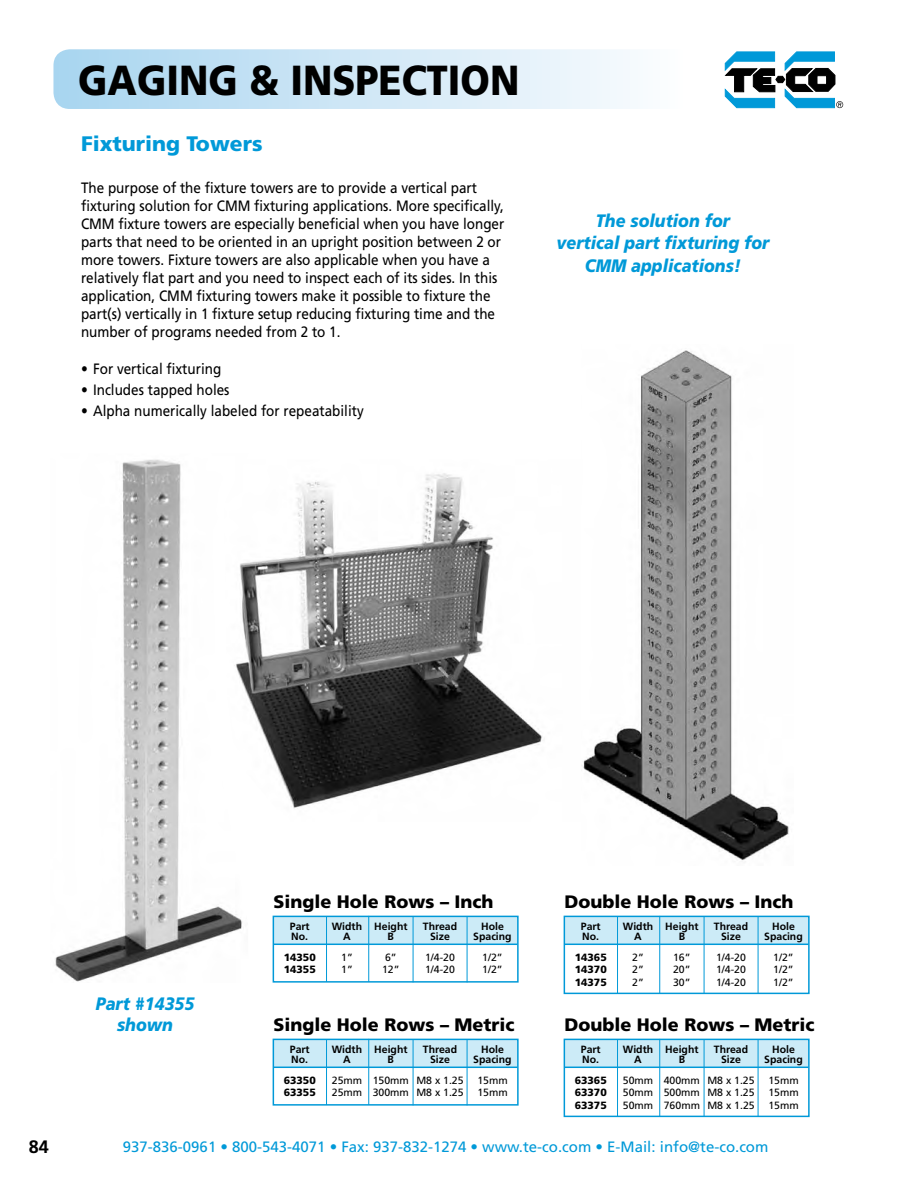
<style>
.page{position:relative;width:918px;height:1188px;background:#fff}
.page>*{position:absolute;margin:0;border:0;box-sizing:border-box;transform-origin:0 0}
.t1{font:900 42px "Frutiger";color:#000;scale:.9 1}
.t2{font:900 21px "Frutiger";color:#0099d8}
.t3{font:900 18px "Frutiger";color:#000}
.t4{font:italic 900 18px/22.5px "Frutiger";color:#0099d8;text-align:center;scale:.9 1}
.t5{font:700 18px "Frutiger";color:#000}
.t6{font:15px/18px "Frutiger";color:#000;scale:.9 1}
.t7{font:15px "Frutiger";color:#0099d8}
.t8{font:10.5px "Frutiger";color:#000}
.t9{font:700 10.5px "Frutiger";color:#000}
.t10{font:900 10.5px "Frutiger";color:#000}
</style>
<div class="page">
<div style="left:53px;top:49px;width:639px;height:60px;background:linear-gradient(to right,#a7d4ef,#fdfdfe);border-radius:16px"></div>
<svg style="left:725px;top:52px;width:118px;height:56px"></svg>
<img style="left:248px;top:473px;width:294px;height:336px">
<div style="left:273px;top:1039px;width:245px;height:28px;background:#ccebf7"></div>
<hr style="left:273px;top:1067px;width:244px;height:1px;background:#0099d8">
<img style="left:583px;top:350px;width:206px;height:511px">
<img style="left:55px;top:459px;width:193px;height:523px">
<div style="left:273px;top:1039px;width:246px;height:67px;border:2px solid #0099d8"></div>
<hr style="left:326px;top:1039px;width:1px;height:66px;background:#0099d8">
<hr style="left:413px;top:1039px;width:1px;height:66px;background:#0099d8">
<hr style="left:368px;top:1039px;width:1px;height:66px;background:#0099d8">
<hr style="left:467px;top:1039px;width:1px;height:66px;background:#0099d8">
<div style="left:564px;top:1039px;width:245px;height:28px;background:#ccebf7"></div>
<hr style="left:564px;top:1067px;width:244px;height:1px;background:#0099d8">
<div style="left:564px;top:1039px;width:246px;height:78px;border:2px solid #0099d8"></div>
<hr style="left:617px;top:1039px;width:1px;height:77px;background:#0099d8">
<hr style="left:704px;top:1039px;width:1px;height:78px;background:#0099d8">
<hr style="left:659px;top:1039px;width:1px;height:77px;background:#0099d8">
<hr style="left:758px;top:1039px;width:1px;height:78px;background:#0099d8">
<div style="left:273px;top:916px;width:245px;height:28px;background:#ccebf7"></div>
<hr style="left:273px;top:944px;width:244px;height:1px;background:#0099d8">
<div style="left:273px;top:916px;width:246px;height:67px;border:2px solid #0099d8"></div>
<hr style="left:326px;top:916px;width:1px;height:66px;background:#0099d8">
<hr style="left:413px;top:916px;width:1px;height:66px;background:#0099d8">
<hr style="left:368px;top:916px;width:1px;height:66px;background:#0099d8">
<hr style="left:467px;top:916px;width:1px;height:66px;background:#0099d8">
<div style="left:564px;top:916px;width:245px;height:28px;background:#ccebf7"></div>
<hr style="left:564px;top:944px;width:244px;height:1px;background:#0099d8">
<div style="left:564px;top:916px;width:246px;height:78px;border:2px solid #0099d8"></div>
<hr style="left:617px;top:916px;width:1px;height:77px;background:#0099d8">
<hr style="left:704px;top:916px;width:1px;height:78px;background:#0099d8">
<hr style="left:659px;top:916px;width:1px;height:77px;background:#0099d8">
<hr style="left:758px;top:916px;width:1px;height:78px;background:#0099d8">
<h1 class="t1" style="left:78px;top:55px;width:492px">GAGING &amp; INSPECTION</h1>
<h2 class="t2" style="left:81px;top:131px;width:183px">Fixturing Towers</h2>
<p class="t6" style="left:81px;top:179px;width:472px">The purpose of the fixture towers are to provide a vertical part fixturing solution for CMM fixturing applications. More specifically, CMM fixture towers are especially beneficial when you have longer parts that need to be oriented in an upright position between 2 or more towers. Fixture towers are also applicable when you have a relatively flat part and you need to inspect each of its sides. In this application, CMM fixturing towers make it possible to fixture the part(s) vertically in 1 fixture setup reducing fixturing time and the number of programs needed from 2 to 1.</p>
<p class="t6" style="left:81px;top:360px;width:157px">• For vertical fixturing</p>
<p class="t6" style="left:81px;top:381px;width:167px">• Includes tapped holes</p>
<p class="t6" style="left:81px;top:402px;width:316px">• Alpha numerically labeled for repeatability</p>
<p class="t4" style="left:557px;top:209px;width:238px">The solution for<br>vertical part fixturing for<br>CMM applications!</p>
<p class="t4" style="left:96px;top:993px;width:111px;line-height:21px">Part #14355 shown</p>
<p class="t3" style="left:273px;top:891px;width:222px">Single Hole Rows – Inch</p>
<p class="t3" style="left:564px;top:891px;width:231px">Double Hole Rows – Inch</p>
<p class="t9" style="left:290px;top:920px;width:21px">Part</p>
<p class="t9" style="left:332px;top:920px;width:77px">Width Height</p>
<p class="t9" style="left:423px;top:920px;width:36px">Thread</p>
<p class="t9" style="left:481px;top:920px;width:24px">Hole</p>
<p class="t9" style="left:291px;top:930px;width:18px">No.</p>
<p class="t9" style="left:343px;top:930px;width:9px">A</p>
<p class="t9" style="left:388px;top:930px;width:8px">B</p>
<p class="t9" style="left:430px;top:930px;width:21px">Size</p>
<p class="t9" style="left:473px;top:930px;width:40px">Spacing</p>
<p class="t10" style="left:284px;top:951px;width:34px">14350</p>
<p class="t8" style="left:341px;top:951px;width:13px">1”</p>
<p class="t8" style="left:385px;top:951px;width:13px">6”</p>
<p class="t8" style="left:425px;top:951px;width:31px">1/4-20</p>
<p class="t8" style="left:482px;top:951px;width:22px">1/2”</p>
<p class="t10" style="left:284px;top:963px;width:34px">14355</p>
<p class="t8" style="left:341px;top:964px;width:13px">1”</p>
<p class="t8" style="left:382px;top:964px;width:19px">12”</p>
<p class="t8" style="left:425px;top:964px;width:31px">1/4-20</p>
<p class="t8" style="left:482px;top:964px;width:22px">1/2”</p>
<p class="t9" style="left:581px;top:920px;width:21px">Part</p>
<p class="t9" style="left:623px;top:920px;width:77px">Width Height</p>
<p class="t9" style="left:714px;top:920px;width:36px">Thread</p>
<p class="t9" style="left:772px;top:920px;width:24px">Hole</p>
<p class="t9" style="left:582px;top:930px;width:18px">No.</p>
<p class="t9" style="left:634px;top:930px;width:9px">A</p>
<p class="t9" style="left:679px;top:930px;width:8px">B</p>
<p class="t9" style="left:721px;top:930px;width:21px">Size</p>
<p class="t9" style="left:764px;top:930px;width:40px">Spacing</p>
<p class="t10" style="left:575px;top:951px;width:34px">14365</p>
<p class="t8" style="left:632px;top:951px;width:13px">2”</p>
<p class="t8" style="left:673px;top:951px;width:19px">16”</p>
<p class="t8" style="left:716px;top:951px;width:31px">1/4-20</p>
<p class="t8" style="left:773px;top:951px;width:22px">1/2”</p>
<p class="t10" style="left:575px;top:963px;width:34px">14370</p>
<p class="t8" style="left:632px;top:964px;width:13px">2”</p>
<p class="t8" style="left:673px;top:964px;width:19px">20”</p>
<p class="t8" style="left:716px;top:964px;width:31px">1/4-20</p>
<p class="t8" style="left:773px;top:964px;width:22px">1/2”</p>
<p class="t10" style="left:575px;top:976px;width:34px">14375</p>
<p class="t8" style="left:632px;top:976px;width:13px">2”</p>
<p class="t8" style="left:673px;top:976px;width:19px">30”</p>
<p class="t8" style="left:716px;top:976px;width:31px">1/4-20</p>
<p class="t8" style="left:773px;top:976px;width:22px">1/2”</p>
<p class="t3" style="left:273px;top:1014px;width:243px">Single Hole Rows – Metric</p>
<p class="t3" style="left:564px;top:1014px;width:252px">Double Hole Rows – Metric</p>
<p class="t9" style="left:290px;top:1043px;width:21px">Part</p>
<p class="t9" style="left:332px;top:1043px;width:77px">Width Height</p>
<p class="t9" style="left:423px;top:1043px;width:36px">Thread</p>
<p class="t9" style="left:481px;top:1043px;width:24px">Hole</p>
<p class="t9" style="left:291px;top:1053px;width:18px">No.</p>
<p class="t9" style="left:343px;top:1053px;width:9px">A</p>
<p class="t9" style="left:388px;top:1053px;width:8px">B</p>
<p class="t9" style="left:430px;top:1053px;width:21px">Size</p>
<p class="t9" style="left:473px;top:1053px;width:40px">Spacing</p>
<p class="t10" style="left:284px;top:1074px;width:34px">63350</p>
<p class="t8" style="left:332px;top:1074px;width:133px">25mm 150mm M8 x 1.25</p>
<p class="t8" style="left:477px;top:1074px;width:32px">15mm</p>
<p class="t10" style="left:284px;top:1086px;width:34px">63355</p>
<p class="t8" style="left:332px;top:1087px;width:133px">25mm 300mm M8 x 1.25</p>
<p class="t8" style="left:477px;top:1087px;width:32px">15mm</p>
<p class="t9" style="left:581px;top:1043px;width:21px">Part</p>
<p class="t9" style="left:623px;top:1043px;width:77px">Width Height</p>
<p class="t9" style="left:714px;top:1043px;width:36px">Thread</p>
<p class="t9" style="left:772px;top:1043px;width:24px">Hole</p>
<p class="t9" style="left:582px;top:1053px;width:18px">No.</p>
<p class="t9" style="left:634px;top:1053px;width:9px">A</p>
<p class="t9" style="left:679px;top:1053px;width:8px">B</p>
<p class="t9" style="left:721px;top:1053px;width:21px">Size</p>
<p class="t9" style="left:764px;top:1053px;width:40px">Spacing</p>
<p class="t10" style="left:575px;top:1074px;width:34px">63365</p>
<p class="t8" style="left:623px;top:1074px;width:133px">50mm 400mm M8 x 1.25</p>
<p class="t8" style="left:768px;top:1074px;width:32px">15mm</p>
<p class="t10" style="left:575px;top:1086px;width:34px">63370</p>
<p class="t8" style="left:623px;top:1087px;width:133px">50mm 500mm M8 x 1.25</p>
<p class="t8" style="left:768px;top:1087px;width:32px">15mm</p>
<p class="t10" style="left:575px;top:1099px;width:34px">63375</p>
<p class="t8" style="left:623px;top:1099px;width:133px">50mm 760mm M8 x 1.25</p>
<p class="t8" style="left:768px;top:1099px;width:32px">15mm</p>
<p class="t5" style="left:29px;top:1136px;width:22px">84</p>
<p class="t7" style="left:123px;top:1138px;width:647px">937-836-0961 • 800-543-4071 • Fax: 937-832-1274 • www.te-co.com • E-Mail: info@te-co.com</p>
</div>
